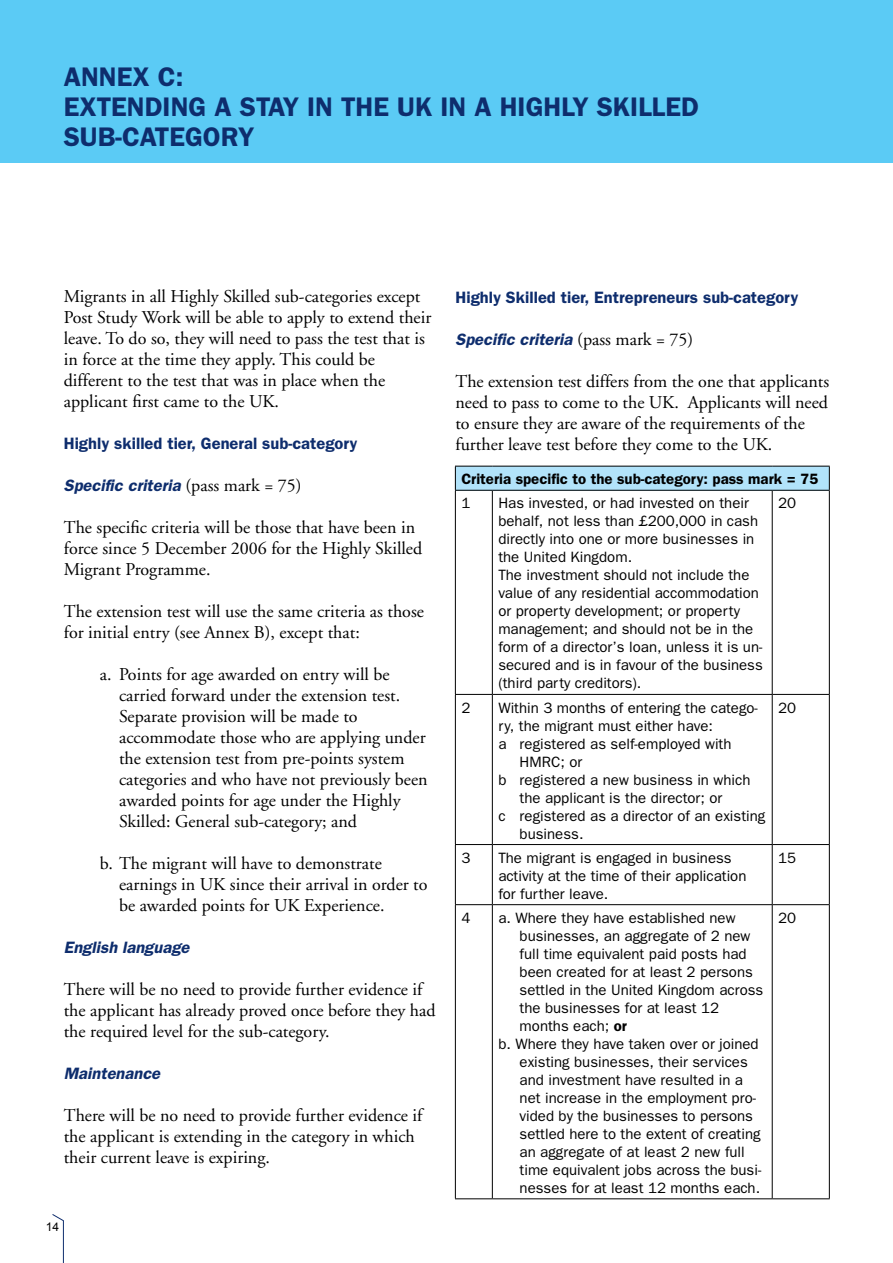
<style>
.page{position:relative;width:893px;height:1263px;background:#fff}
.page>*{position:absolute;margin:0;border:0;box-sizing:border-box;transform-origin:0 0}
.t1{font:600 27px/30px "Franklin Gothic";color:#0e2d6d}
.t2{font:18px/21px "Adobe Garamond";color:#000}
.t3{font:italic 600 16.5px "Franklin Gothic";color:#0e2d6d}
.t4{font:600 16.5px "Franklin Gothic";color:#0e2d6d}
.t5{font:15px/18px "Franklin Gothic";color:#000}
.t6{font:600 15px "Franklin Gothic";color:#000}
.t7{font:12px "Arial";color:#000}
.s1{font-family:"Adobe Garamond";font-weight:400;font-style:normal;font-size:18px;color:#000}
.s2{font-weight:600}
</style>
<div class="page">
<hr style="left:63px;top:1220px;width:1px;height:43px;background:#0e2d6d">
<svg style="left:52px;top:1214px;width:12px;height:8px"></svg>
<div style="left:0;top:0;width:893px;height:162px;background:#5bcbf5"></div>
<div style="left:455px;top:466px;width:374px;height:24px;background:#b2e3fa"></div>
<hr style="left:455px;top:466px;width:37px;height:1px;background:#000">
<svg style="left:455px;top:466px;width:1px;height:24px"></svg>
<hr style="left:492px;top:466px;width:280px;height:1px;background:#000">
<hr style="left:772px;top:466px;width:58px;height:1px;background:#000">
<svg style="left:829px;top:466px;width:1px;height:24px"></svg>
<hr style="left:455px;top:490px;width:37px;height:1px;background:#000">
<hr style="left:455px;top:491px;width:1px;height:203px;background:#000">
<hr style="left:492px;top:490px;width:280px;height:1px;background:#000">
<hr style="left:492px;top:491px;width:1px;height:203px;background:#000">
<hr style="left:772px;top:490px;width:58px;height:1px;background:#000">
<hr style="left:772px;top:491px;width:1px;height:203px;background:#000">
<hr style="left:829px;top:491px;width:1px;height:203px;background:#000">
<hr style="left:455px;top:695px;width:1px;height:149px;background:#000">
<hr style="left:492px;top:695px;width:1px;height:149px;background:#000">
<hr style="left:772px;top:695px;width:1px;height:149px;background:#000">
<hr style="left:829px;top:695px;width:1px;height:149px;background:#000">
<hr style="left:455px;top:845px;width:1px;height:59px;background:#000">
<hr style="left:492px;top:845px;width:1px;height:59px;background:#000">
<hr style="left:772px;top:845px;width:1px;height:59px;background:#000">
<hr style="left:829px;top:845px;width:1px;height:59px;background:#000">
<hr style="left:455px;top:905px;width:1px;height:293px;background:#000">
<hr style="left:492px;top:905px;width:1px;height:293px;background:#000">
<hr style="left:772px;top:905px;width:1px;height:293px;background:#000">
<hr style="left:829px;top:905px;width:1px;height:293px;background:#000">
<hr style="left:455px;top:694px;width:37px;height:1px;background:#000">
<hr style="left:492px;top:694px;width:280px;height:1px;background:#000">
<hr style="left:772px;top:694px;width:58px;height:1px;background:#000">
<hr style="left:455px;top:844px;width:37px;height:1px;background:#000">
<hr style="left:492px;top:844px;width:280px;height:1px;background:#000">
<hr style="left:772px;top:844px;width:58px;height:1px;background:#000">
<hr style="left:455px;top:904px;width:37px;height:1px;background:#000">
<hr style="left:492px;top:904px;width:280px;height:1px;background:#000">
<hr style="left:772px;top:904px;width:58px;height:1px;background:#000">
<hr style="left:455px;top:1198px;width:37px;height:1px;background:#000">
<hr style="left:492px;top:1198px;width:280px;height:1px;background:#000">
<hr style="left:772px;top:1198px;width:58px;height:1px;background:#000">
<h1 class="t1" style="left:64px;top:61px;width:636px">ANNEX C:<br>EXTENDING A STAY IN THE UK IN A HIGHLY SKILLED<br>SUB-CATEGORY</h1>
<p class="t2" style="left:64px;top:287px;width:369px">Migrants in all Highly Skilled sub-categories except Post Study Work will be able to apply to extend their leave. To do so, they will need to pass the test that is in force at the time they apply. This could be different to the test that was in place when the applicant first came to the UK.</p>
<p class="t4" style="left:64px;top:434px;width:295px">Highly skilled tier, General sub-category</p>
<p class="t3" style="left:64px;top:476px;width:239px">Specific criteria <span class="s1">(pass mark = 75)</span></p>
<p class="t2" style="left:64px;top:518px;width:360px">The specific criteria will be those that have been in force since 5 December 2006 for the Highly Skilled<br>Migrant Programme.</p>
<p class="t2" style="left:64px;top:602px;width:362px">The extension test will use the same criteria as those for initial entry (see Annex B), except that:</p>
<p class="t2" style="left:119px;top:665px;width:310px;text-indent:-19px">a. Points for age awarded on entry will be carried forward under the extension test.<br>Separate provision will be made to accommodate those who are applying under the extension test from pre-points system categories and who have not previously been awarded points for age under the Highly Skilled: General sub-category; and</p>
<p class="t2" style="left:119px;top:854px;width:310px;text-indent:-19px">b. The migrant will have to demonstrate earnings in UK since their arrival in order to be awarded points for UK Experience.</p>
<p class="t3" style="left:64px;top:938px;width:127px">English language</p>
<p class="t2" style="left:64px;top:980px;width:373px">There will be no need to provide further evidence if the applicant has already proved once before they had the required level for the sub-category.</p>
<p class="t3" style="left:64px;top:1064px;width:98px">Maintenance</p>
<p class="t2" style="left:64px;top:1106px;width:360px">There will be no need to provide further evidence if the applicant is extending in the category in which their current leave is expiring.</p>
<p class="t7" style="left:46px;top:1220px;width:15px">14</p>
<p class="t4" style="left:455px;top:287px;width:344px">Highly Skilled tier, Entrepreneurs sub-category</p>
<p class="t3" style="left:455px;top:329px;width:239px">Specific criteria <span class="s1">(pass mark = 75)</span></p>
<p class="t2" style="left:455px;top:371px;width:375px">The extension test differs from the one that applicants need to pass to come to the UK. Applicants will need to ensure they are aware of the requirements of the further leave test before they come to the UK.</p>
<p class="t6" style="left:461px;top:470px;width:358px">Criteria specific to the sub-category: pass mark = 75</p>
<p class="t5" style="left:461px;top:494px;width:10px">1</p>
<p class="t5" style="left:498px;top:494px;width:266px">Has invested, or had invested on their behalf, not less than £200,000 in cash directly into one or more businesses in the United Kingdom.<br>The investment should not include the value of any residential accommodation or property development; or property management; and should not be in the form of a director’s loan, unless it is un&shy;secured and is in favour of the business (third party creditors).</p>
<p class="t5" style="left:778px;top:494px;width:19px">20</p>
<p class="t5" style="left:461px;top:698px;width:10px">2</p>
<p class="t5" style="left:498px;top:698px;width:261px">Within 3 months of entering the catego-</p>
<p class="t5" style="left:498px;top:716px;width:216px">ry, the migrant must either have:</p>
<p class="t5" style="left:498px;top:734px;width:235px">a registered as self-employed with</p>
<p class="t5" style="left:520px;top:752px;width:64px">HMRC; or</p>
<p class="t5" style="left:498px;top:770px;width:254px">b registered a new business in which</p>
<p class="t5" style="left:520px;top:788px;width:204px">the applicant is the director; or</p>
<p class="t5" style="left:498px;top:806px;width:268px">c registered as a director of an existing</p>
<p class="t5" style="left:520px;top:824px;width:65px">business.</p>
<p class="t5" style="left:778px;top:698px;width:19px">20</p>
<p class="t5" style="left:461px;top:848px;width:9px">3</p>
<p class="t5" style="left:498px;top:848px;width:250px">The migrant is engaged in business activity at the time of their application for further leave.</p>
<p class="t5" style="left:778px;top:848px;width:19px">15</p>
<p class="t5" style="left:461px;top:908px;width:9px">4</p>
<p class="t5" style="left:498px;top:908px;width:239px">a. Where they have established new</p>
<p class="t5" style="left:520px;top:926px;width:232px">businesses, an aggregate of 2 new</p>
<p class="t5" style="left:520px;top:944px;width:229px">full time equivalent paid posts had</p>
<p class="t5" style="left:520px;top:962px;width:235px">been created for at least 2 persons</p>
<p class="t5" style="left:520px;top:980px;width:245px">settled in the United Kingdom across</p>
<p class="t5" style="left:520px;top:998px;width:201px">the businesses for at least 12</p>
<p class="t5" style="left:520px;top:1016px;width:109px">months each; <span class="s2">or</span></p>
<p class="t5" style="left:498px;top:1034px;width:262px">b. Where they have taken over or joined</p>
<p class="t5" style="left:520px;top:1052px;width:230px">existing businesses, their services</p>
<p class="t5" style="left:520px;top:1070px;width:225px">and investment have resulted in a</p>
<p class="t5" style="left:520px;top:1088px;width:238px">net increase in the employment pro-</p>
<p class="t5" style="left:520px;top:1106px;width:235px">vided by the businesses to persons</p>
<p class="t5" style="left:520px;top:1124px;width:243px">settled here to the extent of creating</p>
<p class="t5" style="left:520px;top:1142px;width:227px">an aggregate of at least 2 new full</p>
<p class="t5" style="left:520px;top:1160px;width:243px">time equivalent jobs across the busi-</p>
<p class="t5" style="left:520px;top:1178px;width:242px">nesses for at least 12 months each.</p>
<p class="t5" style="left:778px;top:908px;width:19px">20</p>
</div>
